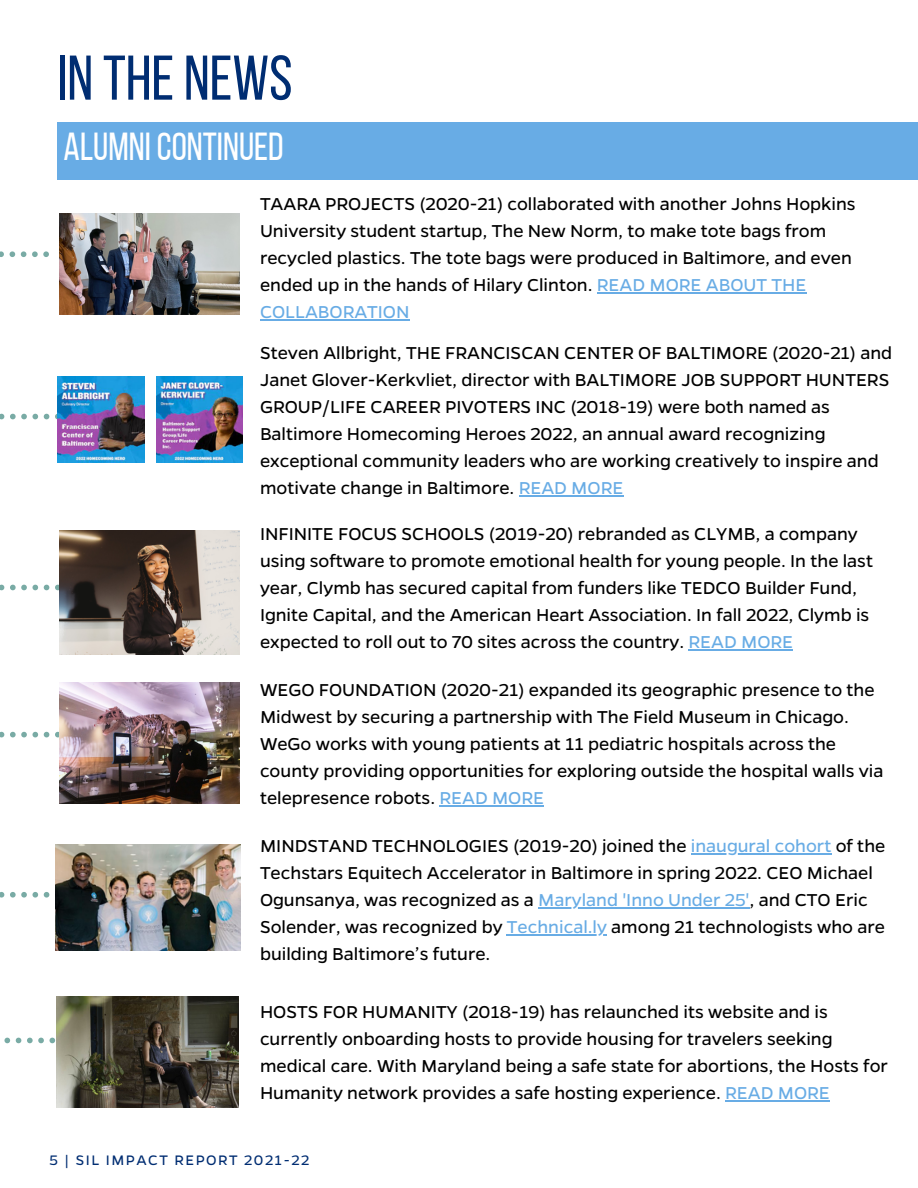
<style>
.page{position:relative;width:918px;height:1188px;background:#fff}
.page>*{position:absolute;margin:0;border:0;box-sizing:border-box;transform-origin:0 0}
.t1{font:63px "Bebas Neue";color:#002d72}
.t2{font:39px "Bebas Neue";color:#fff}
.t3{font:19.5px/27px "Gentona";color:#000}
.t4{font:15.6px "Gentona";letter-spacing:.1em;color:#002d72}
.s1{color:#68ace5}
</style>
<div class="page">
<div style="left:58px;top:122px;width:860px;height:58px;background:#68ace5"></div>
<svg style="left:0;top:251px;width:49px;height:6px"></svg>
<svg style="left:0;top:414px;width:58px;height:5px"></svg>
<svg style="left:0;top:585px;width:60px;height:5px"></svg>
<svg style="left:4px;top:1038px;width:51px;height:5px"></svg>
<svg style="left:0;top:892px;width:56px;height:6px"></svg>
<img style="left:60px;top:214px;width:180px;height:101px">
<img style="left:58px;top:376px;width:87px;height:87px">
<img style="left:157px;top:377px;width:85px;height:85px">
<svg style="left:0;top:732px;width:60px;height:5px"></svg>
<img style="left:60px;top:683px;width:180px;height:120px">
<img style="left:60px;top:531px;width:180px;height:124px">
<img style="left:56px;top:845px;width:184px;height:106px">
<img style="left:56px;top:996px;width:183px;height:112px">
<hr style="left:597px;top:292px;width:209px;height:1px;background:#68ace5">
<hr style="left:260px;top:319px;width:150px;height:1px;background:#68ace5">
<hr style="left:519px;top:495px;width:104px;height:1px;background:#68ace5">
<hr style="left:691px;top:853px;width:140px;height:1px;background:#68ace5">
<hr style="left:538px;top:907px;width:211px;height:1px;background:#68ace5">
<hr style="left:507px;top:934px;width:100px;height:1px;background:#68ace5">
<hr style="left:725px;top:1101px;width:105px;height:1px;background:#68ace5">
<hr style="left:439px;top:805px;width:105px;height:1px;background:#68ace5">
<hr style="left:689px;top:649px;width:104px;height:1px;background:#68ace5">
<h1 class="t1" style="left:57px;top:52px;width:237px">IN THE NEWS</h1>
<h2 class="t2" style="left:64px;top:130px;width:221px">ALUMNI CONTINUED</h2>
<p class="t3" style="left:260px;top:189px;width:597px">TAARA PROJECTS (2020-21) collaborated with another Johns Hopkins University student startup, The New Norm, to make tote bags from recycled plastics. The tote bags were produced in Baltimore, and even ended up in the hands of Hilary Clinton. <span class="s1">READ MORE ABOUT THE COLLABORATION</span></p>
<p class="t3" style="left:260px;top:338px;width:634px">Steven Allbright, THE FRANCISCAN CENTER OF BALTIMORE (2020-21) and Janet Glover-Kerkvliet, director with BALTIMORE JOB SUPPORT HUNTERS GROUP/LIFE CAREER PIVOTERS INC (2018-19) were both named as Baltimore Homecoming Heroes 2022, an annual award recognizing exceptional community leaders who are working creatively to inspire and motivate change in Baltimore. <span class="s1">READ MORE</span></p>
<p class="t3" style="left:260px;top:520px;width:615px">INFINITE FOCUS SCHOOLS (2019-20) rebranded as CLYMB, a company using software to promote emotional health for young people. In the last year, Clymb has secured capital from funders like TEDCO Builder Fund, Ignite Capital, and the American Heart Association. In fall 2022, Clymb is expected to roll out to 70 sites across the country. <span class="s1">READ MORE</span></p>
<p class="t3" style="left:260px;top:676px;width:625px">WEGO FOUNDATION (2020-21) expanded its geographic presence to the Midwest by securing a partnership with The Field Museum in Chicago.<br>WeGo works with young patients at 11 pediatric hospitals across the county providing opportunities for exploring outside the hospital walls via telepresence robots. <span class="s1">READ MORE</span></p>
<p class="t3" style="left:260px;top:831px;width:627px">MINDSTAND TECHNOLOGIES (2019-20) joined the <span class="s1">inaugural cohort</span> of the Techstars Equitech Accelerator in Baltimore in spring 2022. CEO Michael Ogunsanya, was recognized as a <span class="s1">Maryland 'Inno Under 25'</span>, and CTO Eric Solender, was recognized by <span class="s1">Technical.ly</span> among 21 technologists who are building Baltimore’s future.</p>
<p class="t3" style="left:260px;top:998px;width:629px">HOSTS FOR HUMANITY (2018-19) has relaunched its website and is currently onboarding hosts to provide housing for travelers seeking medical care. With Maryland being a safe state for abortions, the Hosts for Humanity network provides a safe hosting experience. <span class="s1">READ MORE</span></p>
<p class="t4" style="left:49px;top:1150px;width:261px">5 | SIL IMPACT REPORT 2021-22</p>
</div>
